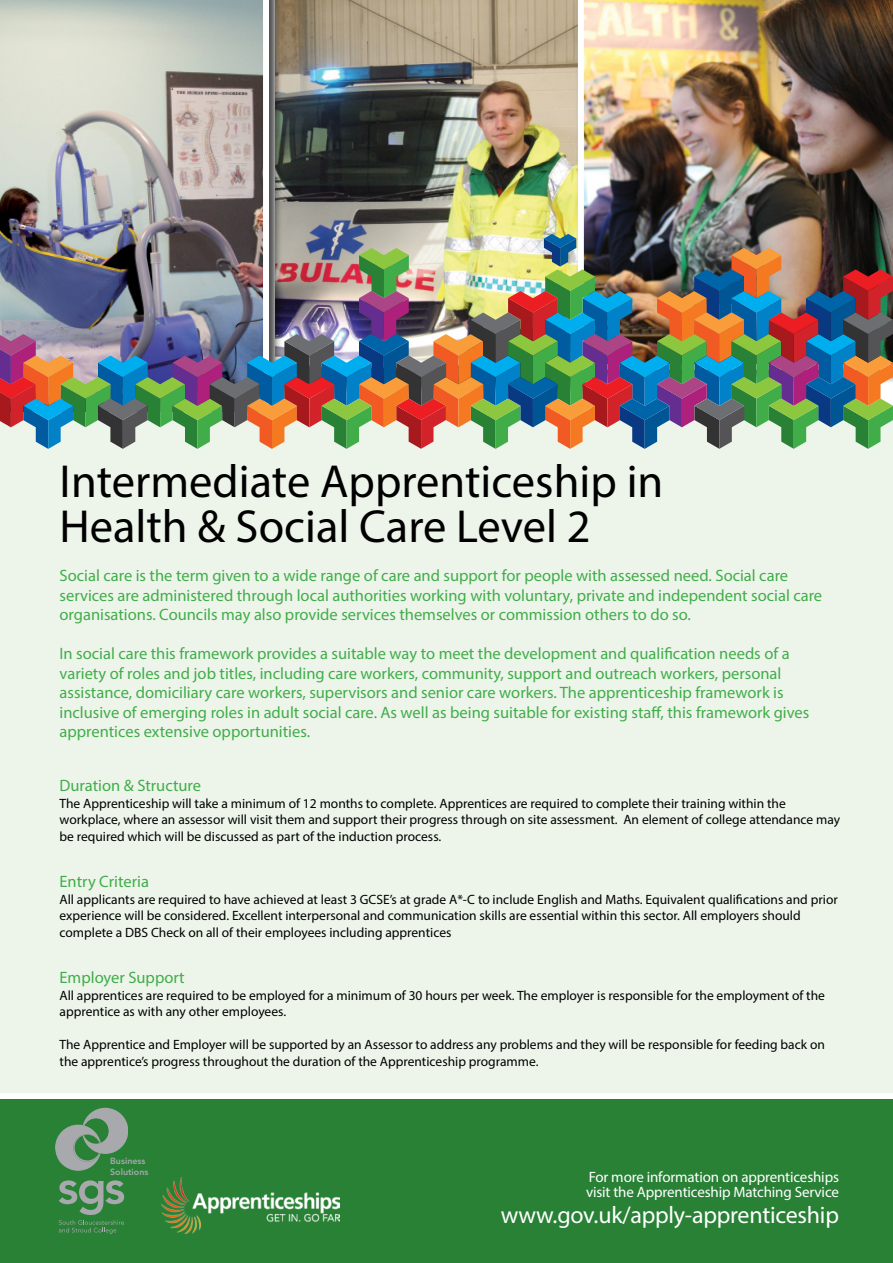
<style>
.page{position:relative;width:893px;height:1263px;background:#fff}
.page>*{position:absolute;margin:0;border:0;box-sizing:border-box;transform-origin:0 0}
.t1{font:46.5px/45px "Myriad Pro";color:#000}
.t2{font:24px "Myriad Pro";letter-spacing:-.01em;color:#fff}
.t3{font:16.5px/19.5px "Myriad Pro";color:#41ad49}
.t4{font:15px/15px "Myriad Pro";letter-spacing:-.01em;color:#fff}
.t5{font:13.5px/16.5px "Myriad Pro";color:#000}
.t6{font:800 8.85px/10.6px "Avenir";color:#a7a9ac}
</style>
<div class="page">
<img style="left:283px;top:0;width:293px;height:234px">
<div style="left:0;top:0;width:283px;height:535px;background:#000;opacity:.75"></div>
<svg style="left:0;top:0;width:269px;height:234px;background:#babab4"></svg>
<img style="left:583px;top:0;width:310px;height:234px">
<div style="left:0;top:412px;width:893px;height:681px;background:#edf5eb"></div>
<div style="left:0;top:1099px;width:893px;height:164px;background:#288135"></div>
<img style="left:162px;top:1178px;width:178px;height:55px">
<img style="left:0;top:234px;width:893px;height:215px">
<svg style="left:59px;top:1180px;width:65px;height:54px"></svg>
<svg style="left:55px;top:1108px;width:73px;height:63px"></svg>
<h1 class="t1" style="left:60px;top:458px;width:605px">Intermediate Apprenticeship in<br>Health &amp; Social Care Level 2</h1>
<p class="t3" style="left:60px;top:566px;width:764px">Social care is the term given to a wide range of care and support for people with assessed need. Social care services are administered through local authorities working with voluntary, private and independent social care organisations. Councils may also provide services themselves or commission others to do so.</p>
<p class="t3" style="left:60px;top:644px;width:751px">In social care this framework provides a suitable way to meet the development and qualification needs of a variety of roles and job titles, including care workers, community, support and outreach workers, personal assistance, domiciliary care workers, supervisors and senior care workers. The apprenticeship framework is inclusive of emerging roles in adult social care. As well as being suitable for existing staff, this framework gives apprentices extensive opportunities.</p>
<p class="t3" style="left:60px;top:776px;width:143px">Duration &amp; Structure</p>
<p class="t5" style="left:60px;top:795px;width:782px">The Apprenticeship will take a minimum of 12 months to complete. Apprentices are required to complete their training within the workplace, where an assessor will visit them and support their progress through on site assessment. An element of college attendance may be required which will be discussed as part of the induction process.</p>
<p class="t3" style="left:60px;top:872px;width:91px">Entry Criteria</p>
<p class="t5" style="left:60px;top:891px;width:780px">All applicants are required to have achieved at least 3 GCSE’s at grade A*-C to include English and Maths. Equivalent qualifications and prior experience will be considered. Excellent interpersonal and communication skills are essential within this sector. All employers should complete a DBS Check on all of their employees including apprentices</p>
<p class="t3" style="left:60px;top:968px;width:127px">Employer Support</p>
<p class="t5" style="left:60px;top:987px;width:767px">All apprentices are required to be employed for a minimum of 30 hours per week. The employer is responsible for the employment of the apprentice as with any other employees.</p>
<p class="t5" style="left:60px;top:1036px;width:767px">The Apprentice and Employer will be supported by an Assessor to address any problems and they will be responsible for feeding back on the apprentice’s progress throughout the duration of the Apprenticeship programme.</p>
<p class="t6" style="left:110px;top:1156px;width:40px">Business<br>Solutions</p>
<p class="t4" style="left:586px;top:1169px;width:254px">For more information on apprenticeships visit the Apprenticeship Matching Service</p>
<h2 class="t2" style="left:501px;top:1200px;width:340px">www.gov.uk/apply-apprenticeship</h2>
</div>
